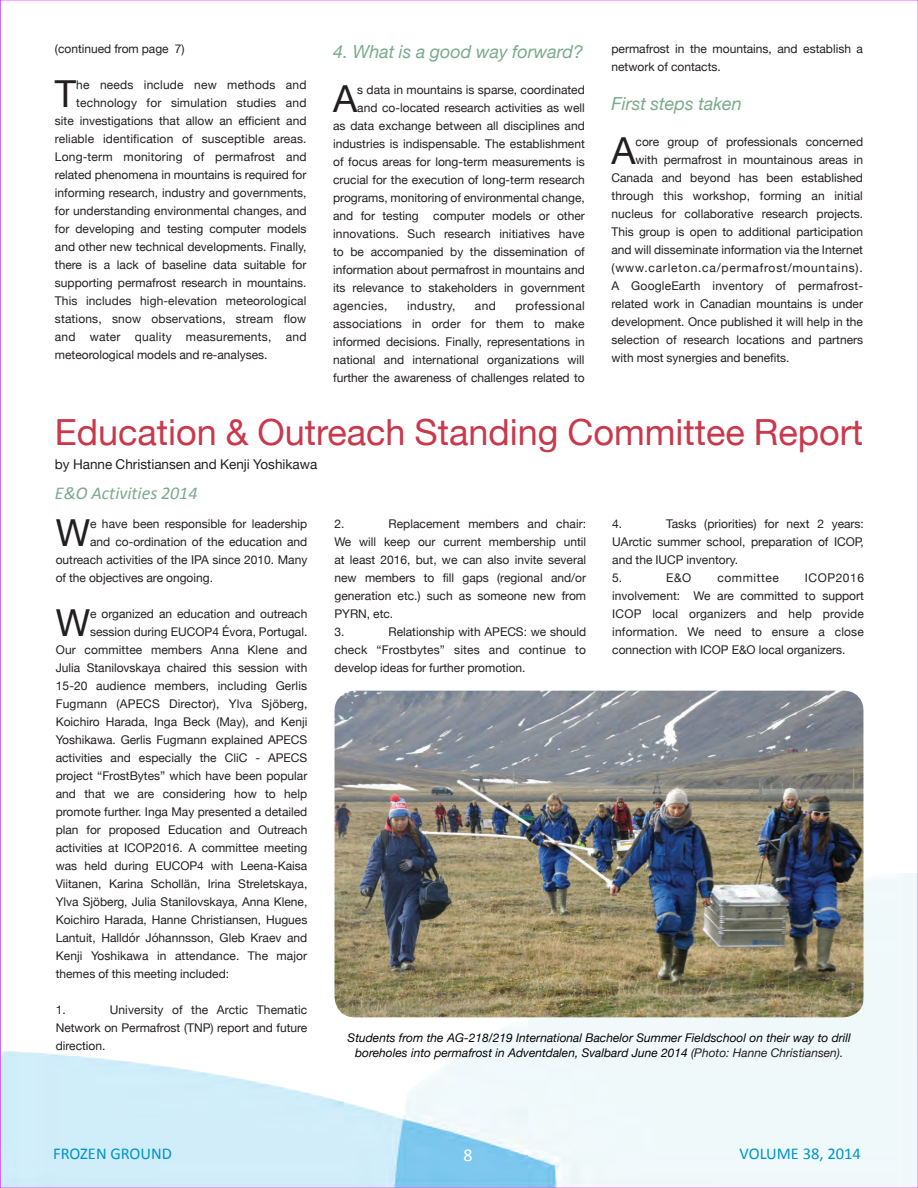
<style>
.page{position:relative;width:918px;height:1188px;background:#fff}
.page>*{position:absolute;margin:0;border:0;box-sizing:border-box;transform-origin:0 0}
.t1{font:37.2px "Helvetica Neue";color:#231f20}
.t2{font:36px "Helvetica Neue";color:#c9394c}
.t3{font:italic 18px "Helvetica Neue";color:#7baa8c}
.t4{font:italic 18px "Calibri";color:#7baa8c}
.t5{font:18px "Calibri";color:#fff}
.t6{font:16.5px "Calibri";color:#0094c8}
.t7{font:13.5px "Helvetica Neue";color:#231f20}
.t8{font:12px/18px "Helvetica Neue";color:#231f20;text-align:justify}
.t9{font:italic 12px/14.4px "Helvetica Neue";color:#040503;text-align:center}
.t10{font:12px "Helvetica Neue";letter-spacing:.02em;color:#231f20}
.t11{font:12px "Helvetica Neue";letter-spacing:.065em;color:#231f20}
.t12{font:12px "Helvetica Neue";letter-spacing:.035em;color:#231f20}
.t13{font:12px "Helvetica Neue";letter-spacing:.045em;color:#231f20}
.s1{color:#231f20}
</style>
<div class="page">
<img style="left:2px;top:873px;width:914px;height:313px">
<img style="left:335px;top:691px;width:529px;height:326px">
<hr style="left:0;top:0;width:1px;height:1188px;background:#93f">
<p class="t8" style="left:55px;top:40px;width:131px">(continued from page 7)</p>
<h1 class="t1" style="left:55px;top:67px;width:23px">T</h1>
<p class="t8" style="left:76px;top:76px;width:232px">he needs include new methods and</p>
<p class="t8" style="left:76px;top:94px;width:232px">technology for simulation studies and</p>
<p class="t8" style="left:55px;top:112px;width:253px">site investigations that allow an efficient and</p>
<p class="t8" style="left:55px;top:130px;width:253px">reliable identification of susceptible areas.</p>
<p class="t8" style="left:55px;top:148px;width:253px">Long-term monitoring of permafrost and</p>
<p class="t8" style="left:55px;top:166px;width:253px">related phenomena in mountains is required for</p>
<p class="t8" style="left:55px;top:184px;width:253px">informing research, industry and governments,</p>
<p class="t8" style="left:55px;top:202px;width:253px">for understanding environmental changes, and</p>
<p class="t8" style="left:55px;top:220px;width:253px">for developing and testing computer models</p>
<p class="t8" style="left:55px;top:238px;width:253px">and other new technical developments. Finally,</p>
<p class="t8" style="left:55px;top:256px;width:253px">there is a lack of baseline data suitable for</p>
<p class="t8" style="left:55px;top:274px;width:253px">supporting permafrost research in mountains.</p>
<p class="t8" style="left:55px;top:292px;width:253px">This includes high-elevation meteorological</p>
<p class="t8" style="left:55px;top:310px;width:253px">stations, snow observations, stream flow</p>
<p class="t10" style="left:55px;top:328px;width:253px">and water quality measurements, and</p>
<p class="t8" style="left:55px;top:346px;width:214px">meteorological models and re-analyses.</p>
<h3 class="t3" style="left:333px;top:39px;width:252px">4. What is a good way forward?</h3>
<h1 class="t1" style="left:333px;top:72px;width:26px">A</h1>
<p class="t8" style="left:357px;top:82px;width:229px">s data in mountains is sparse, coordinated</p>
<p class="t8" style="left:357px;top:100px;width:229px">and co-located research activities as well</p>
<p class="t8" style="left:333px;top:118px;width:253px">as data exchange between all disciplines and</p>
<p class="t8" style="left:333px;top:136px;width:253px">industries is indispensable. The establishment</p>
<p class="t8" style="left:333px;top:154px;width:253px">of focus areas for long-term measurements is</p>
<p class="t8" style="left:333px;top:172px;width:253px">crucial for the execution of long-term research</p>
<p class="t8" style="left:333px;top:190px;width:253px">programs, monitoring of environmental change,</p>
<p class="t8" style="left:333px;top:208px;width:253px">and for testing computer models or other</p>
<p class="t8" style="left:333px;top:226px;width:253px">innovations. Such research initiatives have</p>
<p class="t8" style="left:333px;top:244px;width:253px">to be accompanied by the dissemination of</p>
<p class="t8" style="left:333px;top:262px;width:253px">information about permafrost in mountains and</p>
<p class="t8" style="left:333px;top:280px;width:253px">its relevance to stakeholders in government</p>
<p class="t12" style="left:333px;top:297px;width:56px">agencies,</p>
<p class="t12" style="left:407px;top:297px;width:50px">industry,</p>
<p class="t8" style="left:475px;top:298px;width:23px">and</p>
<p class="t8" style="left:333px;top:298px;width:253px;text-indent:182px">professional associations in order for them to make informed decisions. Finally, representations in national and international organizations will further the awareness of challenges related to</p>
<p class="t8" style="left:611px;top:40px;width:253px">permafrost in the mountains, and establish a network of contacts.</p>
<h3 class="t3" style="left:611px;top:90px;width:132px">First steps taken</h3>
<h1 class="t1" style="left:611px;top:124px;width:26px">A</h1>
<p class="t8" style="left:636px;top:133px;width:229px">core group of professionals concerned</p>
<p class="t8" style="left:636px;top:151px;width:229px">with permafrost in mountainous areas in</p>
<p class="t8" style="left:611px;top:169px;width:253px">Canada and beyond has been established</p>
<p class="t8" style="left:611px;top:187px;width:253px">through this workshop, forming an initial</p>
<p class="t8" style="left:611px;top:205px;width:253px">nucleus for collaborative research projects.</p>
<p class="t8" style="left:611px;top:223px;width:253px">This group is open to additional participation</p>
<p class="t8" style="left:611px;top:241px;width:253px">and will disseminate information via the Internet</p>
<p class="t11" style="left:611px;top:259px;width:253px">(www.carleton.ca/permafrost/mountains).</p>
<p class="t10" style="left:611px;top:277px;width:253px">A GoogleEarth inventory of permafrost-</p>
<p class="t8" style="left:611px;top:295px;width:253px">related work in Canadian mountains is under</p>
<p class="t8" style="left:611px;top:313px;width:253px">development. Once published it will help in the</p>
<p class="t8" style="left:611px;top:331px;width:253px">selection of research locations and partners</p>
<p class="t8" style="left:611px;top:349px;width:180px">with most synergies and benefits.</p>
<h2 class="t2" style="left:55px;top:406px;width:810px">Education &amp; Outreach Standing Committee Report</h2>
<p class="t7" style="left:55px;top:454px;width:264px">by Hanne Christiansen and Kenji Yoshikawa</p>
<h3 class="t4" style="left:55px;top:480px;width:144px">E&amp;O Activities 2014</h3>
<h1 class="t1" style="left:56px;top:506px;width:36px">W</h1>
<p class="t8" style="left:90px;top:516px;width:219px">e have been responsible for leadership</p>
<p class="t8" style="left:90px;top:534px;width:219px">and co-ordination of the education and</p>
<p class="t8" style="left:56px;top:552px;width:253px">outreach activities of the IPA since 2010. Many</p>
<p class="t8" style="left:56px;top:570px;width:159px">of the objectives are ongoing.</p>
<h1 class="t1" style="left:56px;top:596px;width:36px">W</h1>
<p class="t8" style="left:90px;top:606px;width:219px">e organized an education and outreach</p>
<p class="t8" style="left:90px;top:624px;width:219px">session during EUCOP4 Évora, Portugal.</p>
<p class="t8" style="left:56px;top:642px;width:253px">Our committee members Anna Klene and</p>
<p class="t8" style="left:56px;top:660px;width:253px">Julia Stanilovskaya chaired this session with</p>
<p class="t8" style="left:56px;top:678px;width:253px">15-20 audience members, including Gerlis</p>
<p class="t8" style="left:56px;top:696px;width:253px">Fugmann (APECS Director), Ylva Sjöberg,</p>
<p class="t8" style="left:56px;top:714px;width:253px">Koichiro Harada, Inga Beck (May), and Kenji</p>
<p class="t8" style="left:56px;top:732px;width:253px">Yoshikawa. Gerlis Fugmann explained APECS</p>
<p class="t8" style="left:56px;top:750px;width:253px">activities and especially the CliC - APECS</p>
<p class="t8" style="left:56px;top:768px;width:253px">project “FrostBytes” which have been popular</p>
<p class="t8" style="left:56px;top:786px;width:253px">and that we are considering how to help</p>
<p class="t8" style="left:56px;top:804px;width:253px">promote further. Inga May presented a detailed</p>
<p class="t8" style="left:56px;top:822px;width:253px">plan for proposed Education and Outreach</p>
<p class="t8" style="left:56px;top:840px;width:253px">activities at ICOP2016. A committee meeting</p>
<p class="t8" style="left:56px;top:858px;width:253px">was held during EUCOP4 with Leena-Kaisa</p>
<p class="t8" style="left:56px;top:876px;width:253px">Viitanen, Karina Schollän, Irina Streletskaya,</p>
<p class="t8" style="left:56px;top:894px;width:253px">Ylva Sjöberg, Julia Stanilovskaya, Anna Klene,</p>
<p class="t8" style="left:56px;top:912px;width:253px">Koichiro Harada, Hanne Christiansen, Hugues</p>
<p class="t8" style="left:56px;top:930px;width:253px">Lantuit, Halldór Jóhannsson, Gleb Kraev and</p>
<p class="t8" style="left:56px;top:948px;width:253px">Kenji Yoshikawa in attendance. The major</p>
<p class="t8" style="left:56px;top:966px;width:175px">themes of this meeting included:</p>
<p class="t8" style="left:56px;top:1002px;width:12px">1.</p>
<p class="t8" style="left:56px;top:1002px;width:253px;text-indent:54px">University of the Arctic Thematic Network on Permafrost (TNP) report and future direction.</p>
<p class="t8" style="left:335px;top:516px;width:253px;text-align:left;text-indent:54px">Replacement members and chair:<br>We will keep our current membership until at least 2016, but, we can also invite several new members to fill gaps (regional and/or generation etc.) such as someone new from<br>PYRN, etc.<br>3.</p>
<p class="t8" style="left:335px;top:516px;width:12px">2.</p>
<p class="t8" style="left:335px;top:624px;width:253px;text-indent:54px">Relationship with APECS: we should check “Frostbytes” sites and continue to develop ideas for further promotion.</p>
<p class="t8" style="left:612px;top:516px;width:253px;text-align:left;text-indent:54px">Tasks (priorities) for next 2 years:<br>UArctic summer school, preparation of ICOP, and the IUCP inventory.<br>5.</p>
<p class="t8" style="left:612px;top:516px;width:12px">4.</p>
<p class="t8" style="left:612px;top:570px;width:253px;text-indent:193px">ICOP2016 involvement: We are committed to support ICOP local organizers and help provide information. We need to ensure a close connection with ICOP E&amp;O local organizers.</p>
<p class="t8" style="left:666px;top:570px;width:27px">E&amp;O</p>
<p class="t13" style="left:717px;top:569px;width:63px">committee</p>
<p class="t9" style="left:348px;top:1032px;width:505px">Students from the AG-218/219 International Bachelor Summer Fieldschool on their way to drill boreholes into permafrost in Adventdalen, Svalbard June 2014 <span class="s1">(Photo: Hanne Christiansen).</span></p>
<h3 class="t6" style="left:53px;top:1143px;width:120px">FROZEN GROUND</h3>
<h3 class="t5" style="left:463px;top:1144px;width:11px">8</h3>
<h3 class="t6" style="left:740px;top:1143px;width:123px">VOLUME 38, 2014</h3>
</div>
